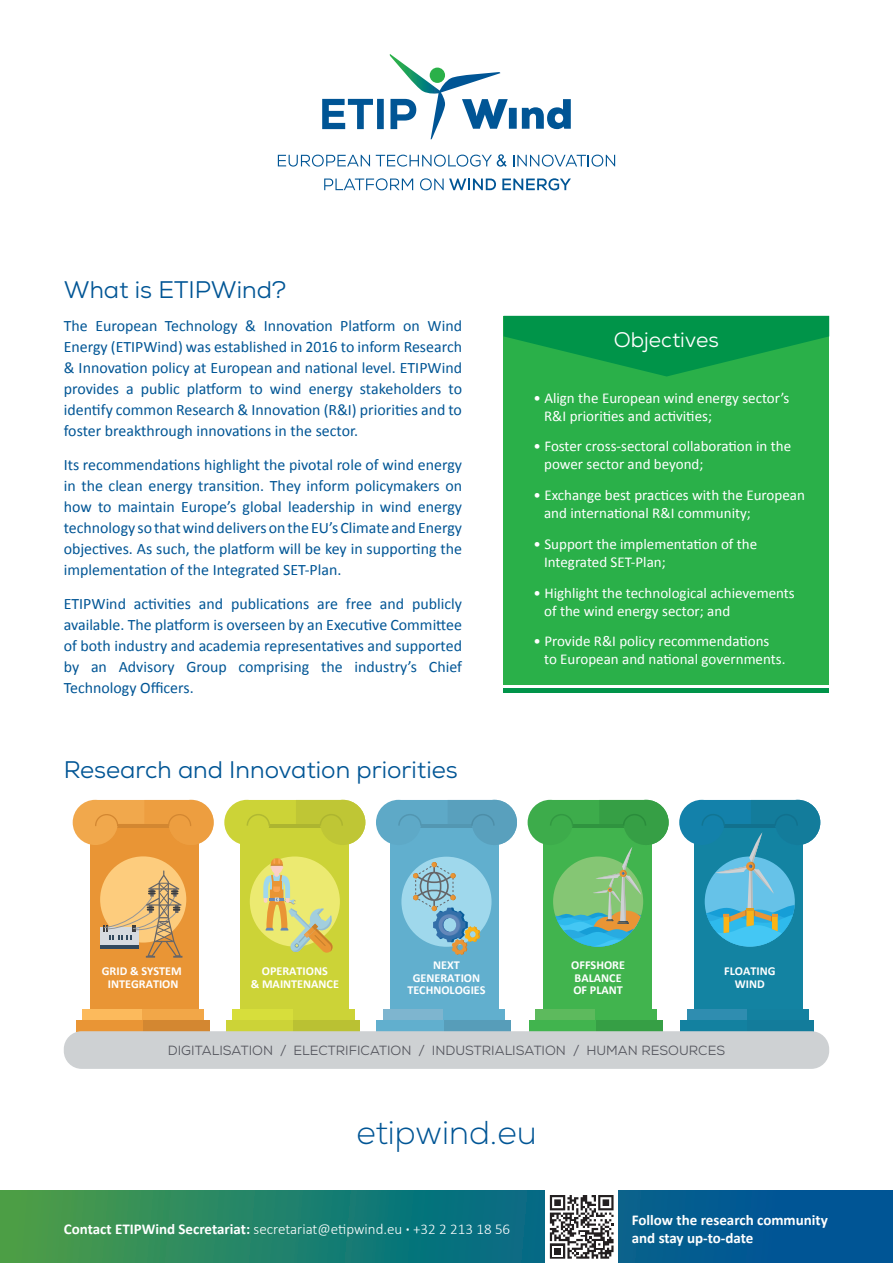
<style>
.page{position:relative;width:893px;height:1263px;background:#fff}
.page>*{position:absolute;margin:0;border:0;box-sizing:border-box;transform-origin:0 0}
.t1{font:300 33px "Nexa";color:#005595}
.t2{font:24px "Nexa";color:#005595}
.t3{font:21px "Nexa";color:#fff}
.t4{font:15.9px/21px "Calibri";color:#005595;text-align:justify}
.t5{font:15px/18px "Calibri";color:#fff}
.t6{font:300 15px "Calibri";color:#fff}
.t7{font:700 15px/18px "Calibri";color:#fff}
.t8{font:13.35px "Nexa";color:#54555d}
.t9{font:700 12.15px/12.9px "Calibri";color:#fff;text-align:center}
.s1{font-weight:700}
</style>
<div class="page">
<svg style="left:0;top:1191px;width:893px;height:72px;background:#187576"></svg>
<div style="left:546px;top:1185px;width:72px;height:78px;background:#fff"></div>
<div style="left:390px;top:823px;width:109px;height:197px;background:#61afce"></div>
<div style="left:383px;top:1009px;width:122px;height:11px;background:#7eb5cf"></div>
<div style="left:444px;top:1009px;width:61px;height:11px;background:#61afce"></div>
<div style="left:377px;top:1020px;width:133px;height:11px;background:#61afce"></div>
<div style="left:444px;top:1020px;width:66px;height:11px;background:#579db9"></div>
<svg style="left:376px;top:800px;width:141px;height:45px"></svg>
<div style="left:90px;top:823px;width:108px;height:186px;background:#e99535"></div>
<div style="left:82px;top:1009px;width:122px;height:11px;background:#fcba5c"></div>
<div style="left:143px;top:1009px;width:61px;height:11px;background:#f2a748"></div>
<div style="left:76px;top:1020px;width:133px;height:11px;background:#e99535"></div>
<div style="left:143px;top:1020px;width:66px;height:11px;background:#d38731"></div>
<svg style="left:73px;top:800px;width:141px;height:45px"></svg>
<div style="left:100px;top:856px;width:86px;height:86px;background:#fdcc7d;border-radius:50%"></div>
<div style="left:100px;top:927px;width:39px;height:20px;background:#d6dbe0"></div>
<hr style="left:101px;top:946px;width:38px;height:3px;background:#31495e">
<svg style="left:103px;top:870px;width:79px;height:88px"></svg>
<div style="left:694px;top:823px;width:109px;height:197px;background:#1383a2"></div>
<div style="left:687px;top:1009px;width:121px;height:11px;background:#2f8db0"></div>
<div style="left:747px;top:1009px;width:61px;height:11px;background:#1381a0"></div>
<div style="left:680px;top:1020px;width:134px;height:11px;background:#1381a0"></div>
<div style="left:747px;top:1020px;width:67px;height:11px;background:#137c9b"></div>
<svg style="left:679px;top:800px;width:141px;height:146px"></svg>
<div style="left:240px;top:823px;width:109px;height:197px;background:#ccd337"></div>
<div style="left:233px;top:1009px;width:121px;height:11px;background:#d7de3b"></div>
<div style="left:293px;top:1009px;width:61px;height:11px;background:#ccd337"></div>
<div style="left:226px;top:1020px;width:134px;height:11px;background:#ccd337"></div>
<div style="left:293px;top:1020px;width:67px;height:11px;background:#bac133"></div>
<svg style="left:224px;top:800px;width:141px;height:45px"></svg>
<div style="left:250px;top:856px;width:90px;height:90px;background:#ecea71;border-radius:50%"></div>
<svg style="left:263px;top:858px;width:71px;height:95px"></svg>
<div style="left:543px;top:823px;width:108px;height:197px;background:#41b44e"></div>
<div style="left:535px;top:1009px;width:122px;height:11px;background:#5dba5d"></div>
<div style="left:596px;top:1009px;width:61px;height:11px;background:#41b44e"></div>
<div style="left:529px;top:1020px;width:133px;height:11px;background:#41b44e"></div>
<div style="left:596px;top:1020px;width:66px;height:11px;background:#369f45"></div>
<svg style="left:528px;top:800px;width:141px;height:146px"></svg>
<div style="left:401px;top:857px;width:91px;height:90px;background:#9fd8ec;border-radius:50%"></div>
<svg style="left:413px;top:862px;width:67px;height:93px"></svg>
<div style="left:64px;top:1031px;width:765px;height:38px;background:#ced1d3;border-radius:18px"></div>
<svg style="left:322px;top:54px;width:249px;height:86px"></svg>
<svg style="left:278px;top:155px;width:92px;height:12px"></svg>
<svg style="left:376px;top:154px;width:131px;height:13px"></svg>
<svg style="left:513px;top:155px;width:102px;height:12px"></svg>
<svg style="left:324px;top:178px;width:89px;height:12px"></svg>
<svg style="left:420px;top:178px;width:76px;height:12px"></svg>
<svg style="left:502px;top:178px;width:69px;height:12px"></svg>
<div style="left:504px;top:316px;width:325px;height:368px;background:#2ab049"></div>
<hr style="left:504px;top:689px;width:325px;height:4px;background:#009449">
<svg style="left:504px;top:316px;width:325px;height:60px"></svg>
<div style="left:548px;top:1193px;width:68px;height:68px;background:linear-gradient(to right,#fff,#fff)"></div>
<svg style="left:550px;top:1195px;width:64px;height:64px"></svg>
<p class="t2" style="left:64px;top:274px;width:224px">What is ETIPWind?</p>
<p class="t4" style="left:64px;top:316px;width:400px">The European Technology &amp; Innovation Platform on Wind Energy (ETIPWind) was established in 2016 to inform Research &amp; Innovation policy at European and national level. ETIPWind provides a public platform to wind energy stakeholders to identify common Research &amp; Innovation (R&amp;I) priorities and to foster breakthrough innovations in the sector.</p>
<p class="t4" style="left:64px;top:454px;width:400px">Its recommendations highlight the pivotal role of wind energy in the clean energy transition. They inform policymakers on how to maintain Europe’s global leadership in wind energy technology so that wind delivers on the EU’s Climate and Energy objectives. As such, the platform will be key in supporting the implementation of the Integrated SET-Plan.</p>
<p class="t4" style="left:64px;top:593px;width:400px">ETIPWind activities and publications are free and publicly available. The platform is overseen by an Executive Committee of both industry and academia representatives and supported by an Advisory Group comprising the industry’s Chief Technology Officers.</p>
<p class="t2" style="left:64px;top:754px;width:395px">Research and Innovation priorities</p>
<p class="t3" style="left:614px;top:327px;width:106px">Objectives</p>
<p class="t5" style="left:544px;top:389px;width:247px;text-indent:-11px">• Align the European wind energy sector’s<br>R&amp;I priorities and activities;</p>
<p class="t5" style="left:544px;top:437px;width:248px;text-indent:-11px">• Foster cross-sectoral collaboration in the power sector and beyond;</p>
<p class="t5" style="left:544px;top:486px;width:262px;text-indent:-11px">• Exchange best practices with the European and international R&amp;I community;</p>
<p class="t5" style="left:544px;top:535px;width:215px;text-indent:-11px">• Support the implementation of the<br>Integrated SET-Plan;</p>
<p class="t5" style="left:544px;top:584px;width:252px;text-indent:-11px">• Highlight the technological achievements of the wind energy sector; and</p>
<p class="t5" style="left:544px;top:632px;width:243px;text-indent:-11px">• Provide R&amp;I policy recommendations to European and national governments.</p>
<p class="t9" style="left:571px;top:958px;width:55px;text-align:left">OFFSHORE<br>BALANCE<br>OF PLANT</p>
<p class="t9" style="left:102px;top:964px;width:81px">GRID &amp; SYSTEM<br>INTEGRATION</p>
<p class="t9" style="left:251px;top:964px;width:90px">OPERATIONS<br>&amp; MAINTENANCE</p>
<p class="t9" style="left:407px;top:958px;width:80px">NEXT<br>GENERATION<br>TECHNOLOGIES</p>
<p class="t9" style="left:724px;top:964px;width:53px">FLOATING<br>WIND</p>
<p class="t8" style="left:168px;top:1042px;width:559px">DIGITALISATION / ELECTRIFICATION / INDUSTRIALISATION / HUMAN RESOURCES</p>
<p class="t1" style="left:356px;top:1113px;width:182px">etipwind.eu</p>
<p class="t6" style="left:64px;top:1219px;width:448px"><span class="s1">Contact ETIPWind Secretariat:</span> secretariat@etipwind.eu <span class="s1">·</span> +32 2 213 18 56</p>
<p class="t7" style="left:632px;top:1210px;width:198px">Follow the research community and stay up-to-date</p>
</div>
